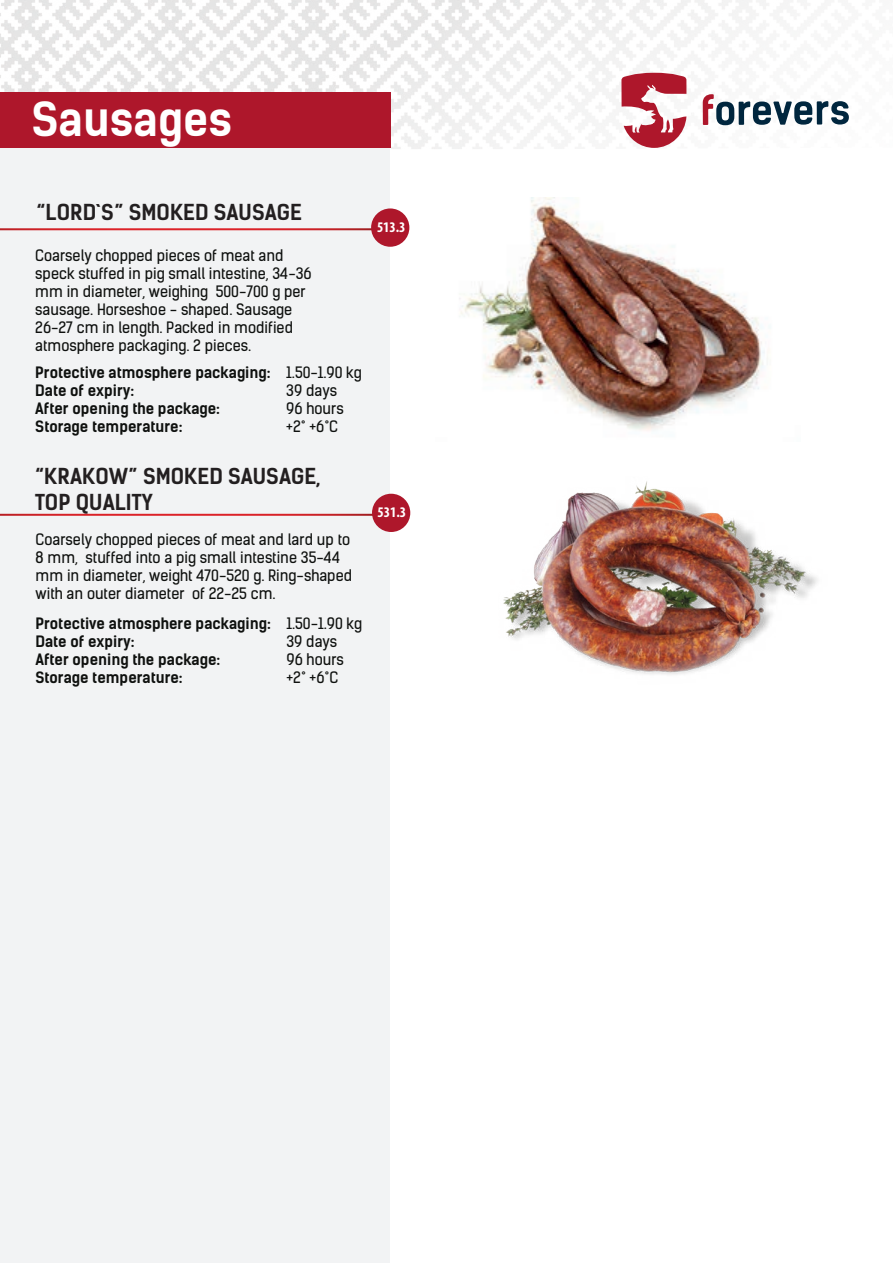
<style>
.page{position:relative;width:893px;height:1263px;background:#fff}
.page>*{position:absolute;margin:0;border:0;box-sizing:border-box;transform-origin:0 0}
.t1{font:700 45px "Kelson Sans";color:#fff}
.t2{font:700 21px/25.2px "Kelson Sans";color:#231f20}
.t3{font:15px/18px "Kelson Sans";color:#0f110f}
.t4{font:700 15px/18px "Kelson Sans";color:#0f110f}
.t5{font:700 condensed 14.7px "Myriad Pro";color:#fff}
</style>
<div class="page">
<img style="left:0;top:0;width:805px;height:149px">
<div style="left:0;top:140px;width:390px;height:1123px;background:#f2f3f4"></div>
<div style="left:0;top:92px;width:390px;height:56px;background:#ae172b"></div>
<svg style="left:703px;top:94px;width:146px;height:31px"></svg>
<svg style="left:621px;top:73px;width:65px;height:75px"></svg>
<hr style="left:0;top:514px;width:387px;height:1px;background:#fff">
<div style="left:372px;top:494px;width:38px;height:38px;background:#ae172b;border-radius:50%"></div>
<img style="left:503px;top:481px;width:315px;height:194px">
<hr style="left:0;top:229px;width:386px;height:1px;background:#fff">
<div style="left:371px;top:208px;width:38px;height:39px;background:#ae172b;border-radius:50%"></div>
<img style="left:459px;top:198px;width:309px;height:233px">
<h1 class="t1" style="left:31px;top:91px;width:202px">Sausages</h1>
<h2 class="t2" style="left:36px;top:200px;width:267px">“LORD`S” SMOKED SAUSAGE</h2>
<p class="t3" style="left:35px;top:247px;width:278px">Coarsely chopped pieces of meat and speck stuffed in pig small intestine, 34-36 mm in diameter, weighing 500-700 g per sausage. Horseshoe - shaped. Sausage 26-27 cm in length. Packed in modified atmosphere packaging. 2 pieces.</p>
<p class="t4" style="left:35px;top:363px;width:237px">Protective atmosphere packaging:<br>Date of expiry:<br>After opening the package:<br>Storage temperature:</p>
<p class="t3" style="left:286px;top:364px;width:77px">1.50-1.90 kg<br>39 days<br>96 hours +2˚ +6˚C</p>
<h2 class="t2" style="left:35px;top:464px;width:287px">“KRAKOW” SMOKED SAUSAGE,<br>TOP QUALITY</h2>
<p class="t3" style="left:36px;top:531px;width:318px">Coarsely chopped pieces of meat and lard up to 8 mm, stuffed into a pig small intestine 35-44 mm in diameter, weight 470-520 g. Ring-shaped with an outer diameter of 22-25 cm.</p>
<p class="t4" style="left:35px;top:614px;width:237px">Protective atmosphere packaging:<br>Date of expiry:<br>After opening the package:<br>Storage temperature:</p>
<p class="t3" style="left:286px;top:614px;width:77px">1.50-1.90 kg<br>39 days<br>96 hours +2˚ +6˚C</p>
<p class="t5" style="left:377px;top:218px;width:30px">513.3</p>
<p class="t5" style="left:377px;top:503px;width:30px">531.3</p>
</div>
